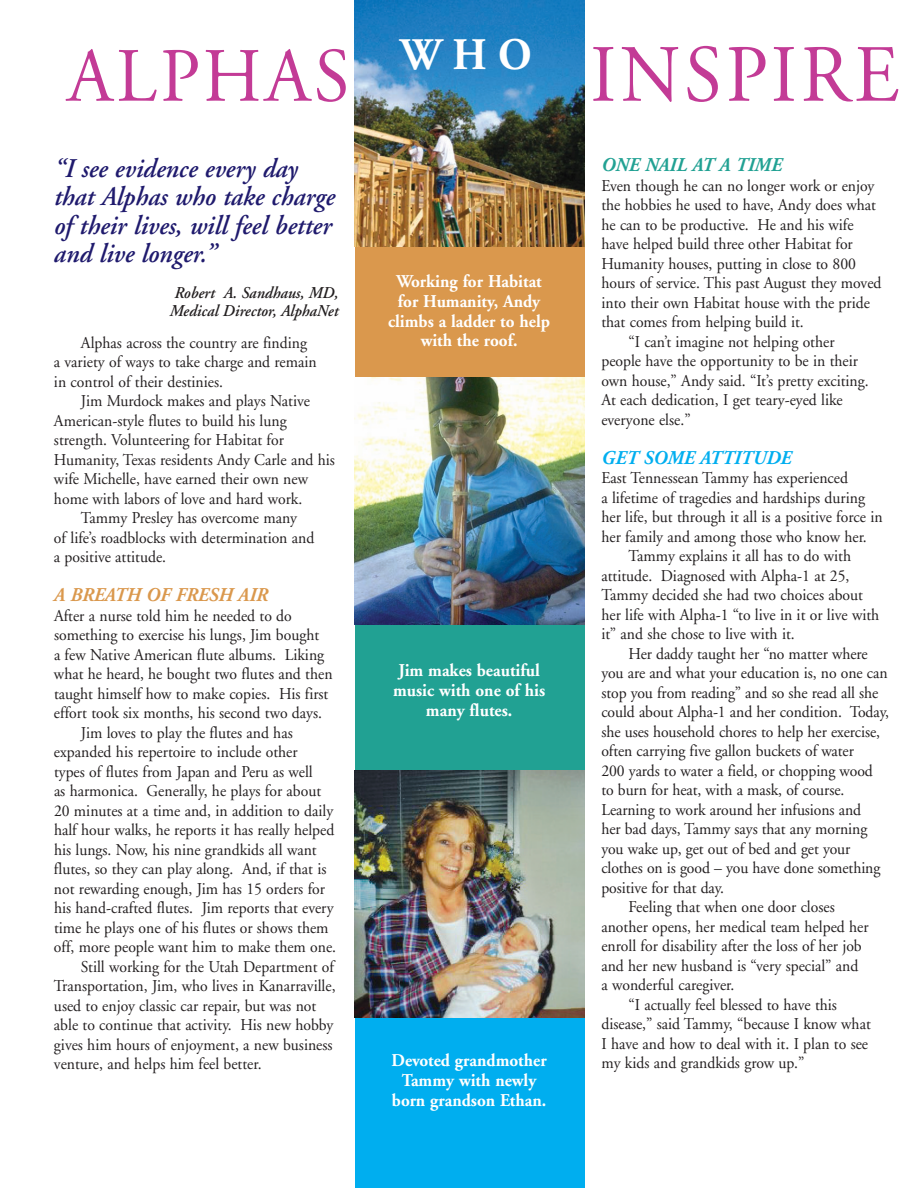
<style>
.page{position:relative;width:918px;height:1188px;background:#fff}
.page>*{position:absolute;margin:0;border:0;box-sizing:border-box;transform-origin:0 0}
.t1{font:81px "Adobe Garamond";letter-spacing:.05em;color:#c33b96;scale:.95 1}
.t2{font:italic 600 27px/28.5px "Adobe Garamond";color:#1f1a6d;scale:.95 1}
.t3{font:italic 700 19.5px "Adobe Garamond";color:#da984d;scale:.95 1}
.t4{font:italic 700 19.5px "Adobe Garamond";color:#00aeef;scale:.95 1}
.t5{font:italic 700 19.5px "Adobe Garamond";color:#21a193;scale:.95 1}
.t6{font:700 18px/20px "Adobe Garamond";color:#fff;text-align:center;scale:.95 1}
.t7{font:16.5px/19.5px "Adobe Garamond";color:#231f20;scale:.95 1}
.t8{font:italic 600 16.5px/18px "Adobe Garamond";color:#231f20;scale:.95 1}
.s1{font-size:76.5px}
</style>
<div class="page">
<div style="left:355px;top:0;width:230px;height:459px;background:#da984d"></div>
<div style="left:355px;top:386px;width:230px;height:437px;background:#21a193"></div>
<div style="left:355px;top:965px;width:230px;height:223px;background:#00aeef"></div>
<img style="left:355px;top:0;width:230px;height:246px">
<img style="left:355px;top:377px;width:230px;height:247px">
<img style="left:355px;top:771px;width:230px;height:247px">
<h1 class="t1" style="left:68px;top:43px;width:877px"><span class="s1">ALPHAS</span> <sup>W</sup> <sup>H</sup> <sup>O</sup> INSPIRE</h1>
<h2 class="t2" style="left:54px;top:156px;width:297px">“I see evidence every day that Alphas who take charge of their lives, will feel better and live longer.”</h2>
<p class="t8" style="left:170px;top:285px;width:179px">Robert A. Sandhaus, MD,<br>Medical Director, AlphaNet</p>
<p class="t7" style="left:54px;top:334px;width:278px;text-indent:27px">Alphas across the country are finding a variety of ways to take charge and remain in control of their destinies.</p>
<p class="t7" style="left:81px;top:393px;width:243px">Jim Murdock makes and plays Native</p>
<p class="t7" style="left:54px;top:412px;width:246px">American-style flutes to build his lung</p>
<p class="t7" style="left:54px;top:432px;width:244px">strength. Volunteering for Habitat for</p>
<p class="t7" style="left:54px;top:451px;width:297px">Humanity, Texas residents Andy Carle and his</p>
<p class="t7" style="left:54px;top:471px;width:269px">wife Michelle, have earned their own new</p>
<p class="t7" style="left:54px;top:490px;width:263px">home with labors of love and hard work.</p>
<p class="t7" style="left:81px;top:510px;width:229px">Tammy Presley has overcome many</p>
<p class="t7" style="left:54px;top:529px;width:276px">of life’s roadblocks with determination and</p>
<p class="t7" style="left:54px;top:549px;width:120px">a positive attitude.</p>
<p class="t3" style="left:54px;top:587px;width:227px">A BREATH OF FRESH AIR</p>
<p class="t7" style="left:54px;top:607px;width:252px">After a nurse told him he needed to do</p>
<p class="t7" style="left:54px;top:627px;width:281px">something to exercise his lungs, Jim bought</p>
<p class="t7" style="left:54px;top:646px;width:286px">a few Native American flute albums. Liking</p>
<p class="t7" style="left:54px;top:666px;width:295px">what he heard, he bought two flutes and then</p>
<p class="t7" style="left:54px;top:685px;width:290px">taught himself how to make copies. His first</p>
<p class="t7" style="left:54px;top:705px;width:284px">effort took six months, his second two days.</p>
<p class="t7" style="left:81px;top:724px;width:224px">Jim loves to play the flutes and has</p>
<p class="t7" style="left:54px;top:744px;width:258px">expanded his repertoire to include other</p>
<p class="t7" style="left:54px;top:763px;width:274px">types of flutes from Japan and Peru as well</p>
<p class="t7" style="left:54px;top:783px;width:283px">as harmonica. Generally, he plays for about</p>
<p class="t7" style="left:54px;top:802px;width:295px">20 minutes at a time and, in addition to daily</p>
<p class="t7" style="left:54px;top:822px;width:297px">half hour walks, he reports it has really helped</p>
<p class="t7" style="left:54px;top:841px;width:278px">his lungs. Now, his nine grandkids all want</p>
<p class="t7" style="left:54px;top:861px;width:288px">flutes, so they can play along. And, if that is</p>
<p class="t7" style="left:54px;top:880px;width:287px">not rewarding enough, Jim has 15 orders for</p>
<p class="t7" style="left:54px;top:900px;width:296px">his hand-crafted flutes. Jim reports that every</p>
<p class="t7" style="left:54px;top:919px;width:291px">time he plays one of his flutes or shows them</p>
<p class="t7" style="left:54px;top:939px;width:299px">off, more people want him to make them one.</p>
<p class="t7" style="left:81px;top:958px;width:268px">Still working for the Utah Department of</p>
<p class="t7" style="left:54px;top:978px;width:298px">Transportation, Jim, who lives in Kanarraville,</p>
<p class="t7" style="left:54px;top:997px;width:278px">used to enjoy classic car repair, but was not</p>
<p class="t7" style="left:54px;top:1017px;width:296px">able to continue that activity. His new hobby</p>
<p class="t7" style="left:54px;top:1036px;width:295px">gives him hours of enjoyment, a new business</p>
<p class="t7" style="left:54px;top:1056px;width:220px">venture, and helps him feel better.</p>
<p class="t6" style="left:388px;top:272px;width:172px">Working for Habitat for Humanity, Andy climbs a ladder to help with the roof.</p>
<p class="t6" style="left:393px;top:662px;width:162px">Jim makes beautiful music with one of his many flutes.</p>
<p class="t6" style="left:392px;top:1052px;width:165px">Devoted grandmother<br>Tammy with newly born grandson Ethan.</p>
<p class="t5" style="left:601px;top:157px;width:192px">ONE NAIL AT A TIME</p>
<p class="t7" style="left:601px;top:177px;width:289px">Even though he can no longer work or enjoy</p>
<p class="t7" style="left:601px;top:197px;width:291px">the hobbies he used to have, Andy does what</p>
<p class="t7" style="left:601px;top:216px;width:267px">he can to be productive. He and his wife</p>
<p class="t7" style="left:601px;top:236px;width:266px">have helped build three other Habitat for</p>
<p class="t7" style="left:601px;top:255px;width:270px">Humanity houses, putting in close to 800</p>
<p class="t7" style="left:601px;top:275px;width:296px">hours of service. This past August they moved</p>
<p class="t7" style="left:601px;top:294px;width:284px">into their own Habitat house with the pride</p>
<p class="t7" style="left:601px;top:314px;width:215px">that comes from helping build it.</p>
<p class="t7" style="left:628px;top:333px;width:219px">“I can’t imagine not helping other</p>
<p class="t7" style="left:601px;top:353px;width:272px">people have the opportunity to be in their</p>
<p class="t7" style="left:601px;top:372px;width:283px">own house,” Andy said. “It’s pretty exciting.</p>
<p class="t7" style="left:601px;top:392px;width:256px">At each dedication, I get teary-eyed like</p>
<p class="t7" style="left:601px;top:411px;width:96px">everyone else.”</p>
<p class="t4" style="left:601px;top:450px;width:202px">GET SOME ATTITUDE</p>
<p class="t7" style="left:601px;top:470px;width:261px">East Tennessean Tammy has experienced</p>
<p class="t7" style="left:601px;top:489px;width:279px">a lifetime of tragedies and hardships during</p>
<p class="t7" style="left:601px;top:509px;width:297px">her life, but through it all is a positive force in</p>
<p class="t7" style="left:601px;top:528px;width:281px">her family and among those who know her.</p>
<p class="t7" style="left:628px;top:548px;width:236px">Tammy explains it all has to do with</p>
<p class="t7" style="left:601px;top:567px;width:263px">attitude. Diagnosed with Alpha-1 at 25,</p>
<p class="t7" style="left:601px;top:587px;width:277px">Tammy decided she had two choices about</p>
<p class="t7" style="left:601px;top:606px;width:294px">her life with Alpha-1 “to live in it or live with</p>
<p class="t7" style="left:601px;top:626px;width:205px">it” and she chose to live with it.</p>
<p class="t7" style="left:628px;top:645px;width:253px">Her daddy taught her “no matter where</p>
<p class="t7" style="left:601px;top:665px;width:303px">you are and what your education is, no one can</p>
<p class="t7" style="left:601px;top:684px;width:293px">stop you from reading” and so she read all she</p>
<p class="t7" style="left:601px;top:704px;width:304px">could about Alpha-1 and her condition. Today,</p>
<p class="t7" style="left:601px;top:723px;width:295px">she uses household chores to help her exercise,</p>
<p class="t7" style="left:601px;top:743px;width:267px">often carrying five gallon buckets of water</p>
<p class="t7" style="left:601px;top:762px;width:287px">200 yards to water a field, or chopping wood</p>
<p class="t7" style="left:601px;top:782px;width:257px">to burn for heat, with a mask, of course.</p>
<p class="t7" style="left:601px;top:801px;width:275px">Learning to work around her infusions and</p>
<p class="t7" style="left:601px;top:821px;width:281px">her bad days, Tammy says that any morning</p>
<p class="t7" style="left:601px;top:840px;width:264px">you wake up, get out of bed and get your</p>
<p class="t7" style="left:601px;top:860px;width:295px">clothes on is good – you have done something</p>
<p class="t7" style="left:601px;top:879px;width:131px">positive for that day.</p>
<p class="t7" style="left:628px;top:899px;width:219px">Feeling that when one door closes</p>
<p class="t7" style="left:601px;top:918px;width:283px">another opens, her medical team helped her</p>
<p class="t7" style="left:601px;top:938px;width:276px">enroll for disability after the loss of her job</p>
<p class="t7" style="left:601px;top:957px;width:272px">and her new husband is “very special” and</p>
<p class="t7" style="left:601px;top:977px;width:142px">a wonderful caregiver.</p>
<p class="t7" style="left:628px;top:996px;width:221px">“I actually feel blessed to have this</p>
<p class="t7" style="left:601px;top:1016px;width:285px">disease,” said Tammy, “because I know what</p>
<p class="t7" style="left:601px;top:1035px;width:282px">I have and how to deal with it. I plan to see</p>
<p class="t7" style="left:601px;top:1055px;width:215px">my kids and grandkids grow up.”</p>
</div>
